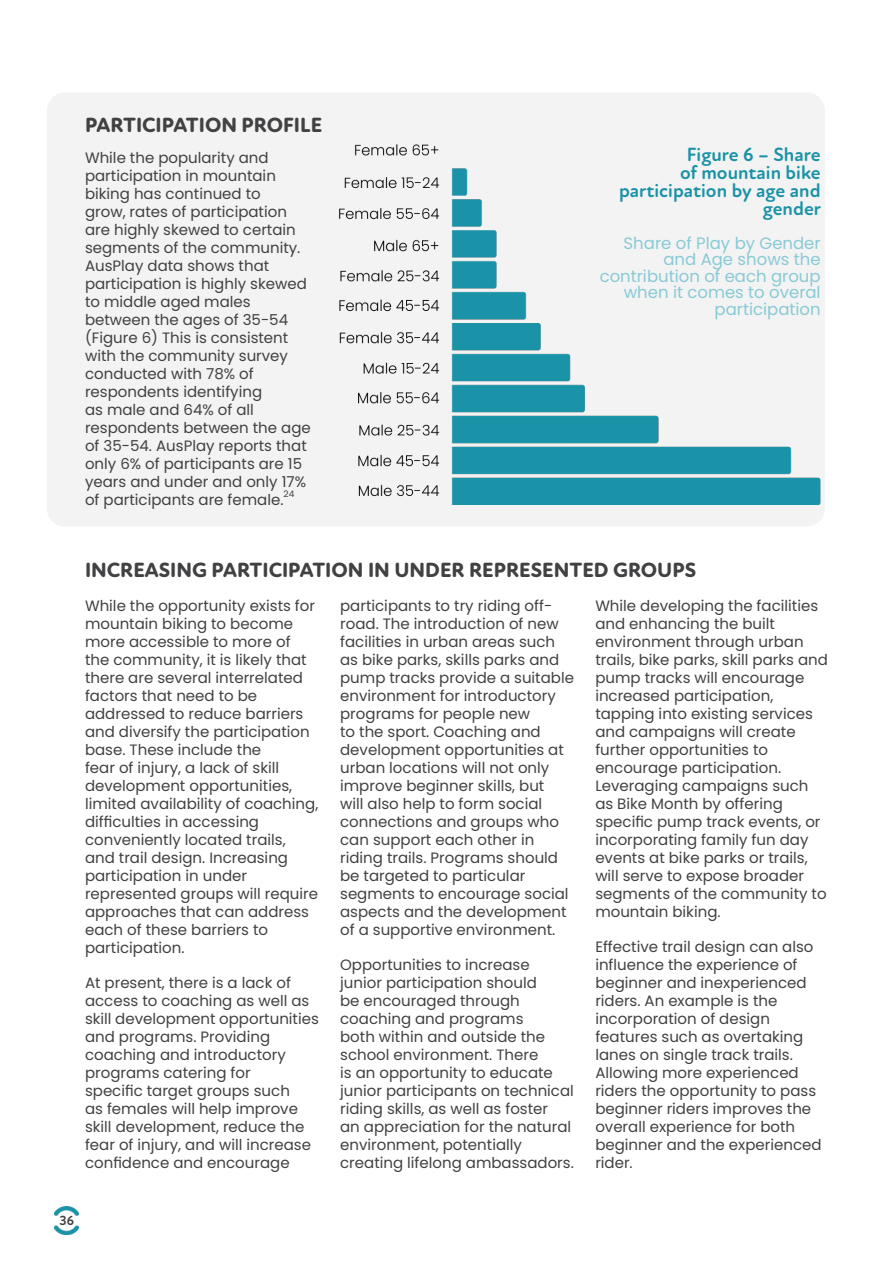
<style>
.page{position:relative;width:893px;height:1263px;background:#fff}
.page>*{position:absolute;margin:0;border:0;box-sizing:border-box;transform-origin:0 0}
.t1{font:800 21px "Atten Round New";color:#414042}
.t2{font:700 19.5px/18px "Atten Round New";color:#1a92a7;text-align:right}
.t3{font:16.5px/16.5px "Poppins";color:#88cad5;text-align:right}
.t4{font:15px/18px "Poppins";color:#414042}
.t5{font:700 13.5px "Atten Round New";color:#414042}
.t6{font:9px "Poppins";color:#414042}
</style>
<div class="page">
<img style="left:55px;top:1206px;width:24px;height:28px">
<div style="left:47px;top:92px;width:778px;height:435px;background:#f3f3f3;border-radius:18px"></div>
<img style="left:451px;top:168px;width:370px;height:337px">
<img style="left:358px;top:484px;width:82px;height:13px">
<img style="left:358px;top:454px;width:82px;height:13px">
<img style="left:359px;top:424px;width:81px;height:12px">
<img style="left:358px;top:392px;width:82px;height:12px">
<img style="left:363px;top:362px;width:77px;height:12px">
<img style="left:339px;top:331px;width:101px;height:13px">
<img style="left:339px;top:299px;width:101px;height:13px">
<img style="left:340px;top:270px;width:100px;height:12px">
<img style="left:374px;top:239px;width:65px;height:13px">
<img style="left:339px;top:208px;width:101px;height:12px">
<img style="left:344px;top:177px;width:96px;height:12px">
<img style="left:355px;top:144px;width:84px;height:12px">
<h1 class="t1" style="left:85px;top:112px;width:239px">PARTICIPATION PROFILE</h1>
<p class="t4" style="left:85px;top:148px;width:227px">While the popularity and participation in mountain biking has continued to<br>grow, rates of participation are highly skewed to certain segments of the community.<br>AusPlay data shows that participation is highly skewed to middle aged males between the ages of 35-54 (Figure 6) This is consistent with the community survey conducted with 78% of respondents identifying<br>as male and 64% of all respondents between the age of 35-54. AusPlay reports that only 6% of participants are 15 years and under and only 17% of participants are female.</p>
<p class="t6" style="left:284px;top:489px;width:12px">24</p>
<h2 class="t2" style="left:619px;top:146px;width:204px">Figure 6 – Share<br>of mountain bike participation by age and gender</h2>
<p class="t3" style="left:600px;top:235px;width:223px">Share of Play by Gender and Age shows the contribution of each group when it comes to overal participation</p>
<h1 class="t1" style="left:85px;top:557px;width:613px">INCREASING PARTICIPATION IN UNDER REPRESENTED GROUPS</h1>
<p class="t4" style="left:340px;top:597px;width:235px">participants to try riding off&shy;road. The introduction of new facilities in urban areas such as bike parks, skills parks and pump tracks provide a suitable environment for introductory programs for people new<br>to the sport. Coaching and development opportunities at urban locations will not only improve beginner skills, but<br>will also help to form social connections and groups who can support each other in riding trails. Programs should be targeted to particular segments to encourage social aspects and the development of a supportive environment.</p>
<p class="t4" style="left:340px;top:956px;width:235px">Opportunities to increase junior participation should<br>be encouraged through coaching and programs<br>both within and outside the school environment. There<br>is an opportunity to educate junior participants on technical riding skills, as well as foster<br>an appreciation for the natural environment, potentially creating lifelong ambassadors.</p>
<p class="t4" style="left:85px;top:597px;width:235px">While the opportunity exists for mountain biking to become more accessible to more of the community, it is likely that there are several interrelated factors that need to be addressed to reduce barriers and diversify the participation base. These include the<br>fear of injury, a lack of skill development opportunities, limited availability of coaching, difficulties in accessing conveniently located trails, and trail design. Increasing participation in under represented groups will require approaches that can address each of these barriers to participation.</p>
<p class="t4" style="left:85px;top:974px;width:235px">At present, there is a lack of access to coaching as well as skill development opportunities and programs. Providing coaching and introductory programs catering for<br>specific target groups such<br>as females will help improve skill development, reduce the fear of injury, and will increase confidence and encourage</p>
<p class="t4" style="left:595px;top:597px;width:234px">While developing the facilities and enhancing the built environment through urban trails, bike parks, skill parks and pump tracks will encourage increased participation, tapping into existing services and campaigns will create further opportunities to encourage participation.<br>Leveraging campaigns such as Bike Month by offering specific pump track events, or incorporating family fun day events at bike parks or trails, will serve to expose broader segments of the community to mountain biking.</p>
<p class="t4" style="left:595px;top:938px;width:228px">Effective trail design can also influence the experience of beginner and inexperienced riders. An example is the incorporation of design features such as overtaking lanes on single track trails.<br>Allowing more experienced riders the opportunity to pass beginner riders improves the overall experience for both beginner and the experienced rider.</p>
<p class="t5" style="left:60px;top:1212px;width:16px">36</p>
</div>
